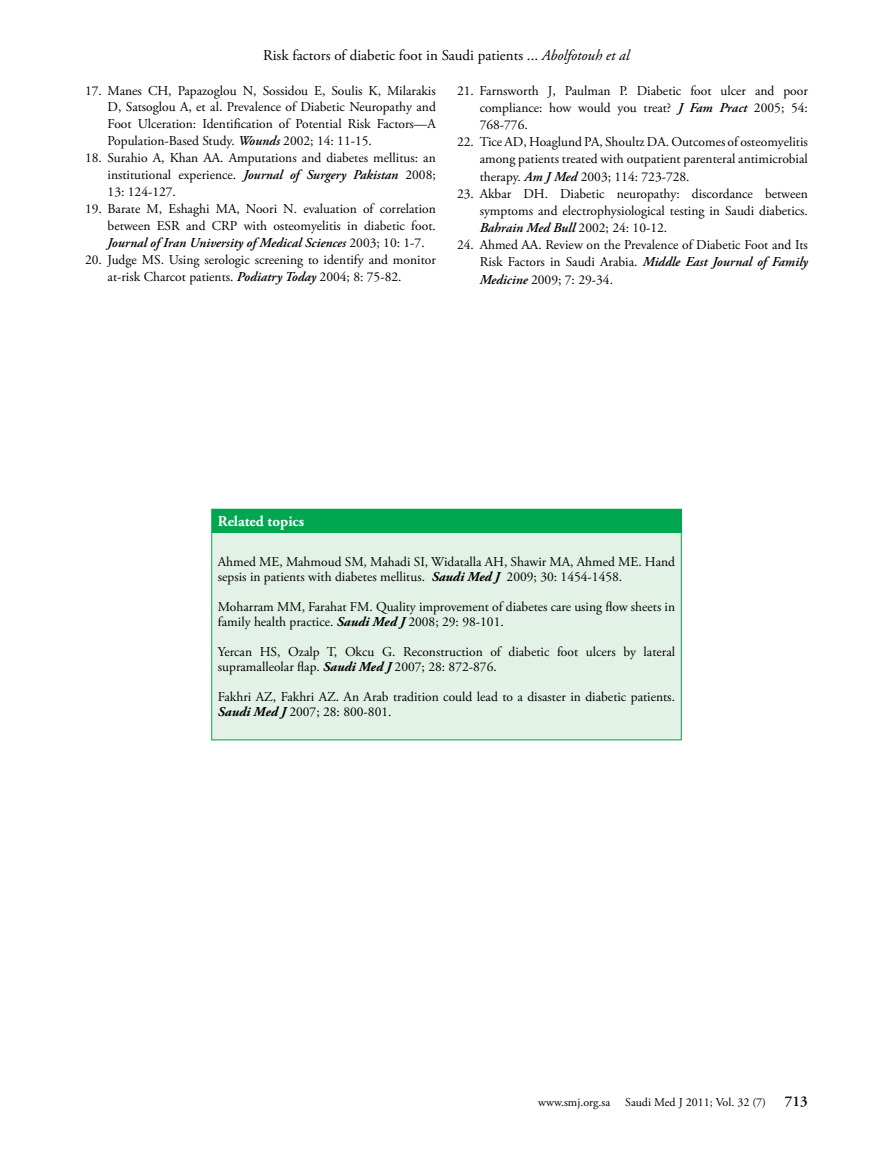
<style>
.page{position:relative;width:893px;height:1149px;background:#fff}
.page>*{position:absolute;margin:0;border:0;box-sizing:border-box;transform-origin:0 0}
.t1{font:15px "Adobe Garamond Pro";color:#000}
.t2{font:700 15px "Adobe Garamond Pro";color:#fff}
.t3{font:600 15px "Adobe Garamond Pro";color:#000}
.t4{font:13.5px/17.1px "Adobe Garamond Pro";color:#000;text-align:justify}
.t5{font:12px "Adobe Garamond Pro";color:#000}
.s1{font-style:italic}
.s2{font-weight:600;font-style:italic}
.s3{font-weight:700;font-style:italic}
</style>
<div class="page">
<div style="left:212px;top:509px;width:469px;height:23px;background:#00a650"></div>
<div style="left:212px;top:532px;width:469px;height:207px;background:#e3f2e7"></div>
<div style="left:212px;top:509px;width:469px;height:230px;border:1px solid #00a650"></div>
<p class="t1" style="left:263px;top:46px;width:368px">Risk factors of diabetic foot in Saudi patients ... <span class="s1">Abolfotouh et al</span></p>
<p class="t4" style="left:108px;top:83px;width:330px;line-height:16.6px;text-indent:-23px">17. Manes CH, Papazoglou N, Sossidou E, Soulis K, Milarakis D, Satsoglou A, et al. Prevalence of Diabetic Neuropathy and Foot Ulceration: Identification of Potential Risk Factors—A Population-Based Study. <span class="s2">Wounds</span> 2002; 14: 11-15.</p>
<p class="t4" style="left:108px;top:150px;width:330px;text-indent:-23px">18. Surahio A, Khan AA. Amputations and diabetes mellitus: an institutional experience. <span class="s2">Journal of Surgery Pakistan</span> 2008; 13: 124-127.</p>
<p class="t4" style="left:108px;top:201px;width:330px;text-indent:-23px">19. Barate M, Eshaghi MA, Noori N. evaluation of correlation between ESR and CRP with osteomyelitis in diabetic foot.<br><span class="s2">Journal of Iran University of Medical Sciences</span> 2003; 10: 1-7.</p>
<p class="t4" style="left:108px;top:252px;width:330px;text-indent:-23px">20. Judge MS. Using serologic screening to identify and monitor at-risk Charcot patients. <span class="s2">Podiatry Today</span> 2004; 8: 75-82.</p>
<p class="t4" style="left:480px;top:82px;width:330px;text-indent:-23px">21. Farnsworth J, Paulman P. Diabetic foot ulcer and poor compliance: how would you treat? <span class="s2">J Fam Pract</span> 2005; 54:<br>768-776.</p>
<p class="t4" style="left:480px;top:134px;width:330px;text-indent:-23px">22. Tice AD, Hoaglund PA, Shoultz DA. Outcomes of osteomyelitis among patients treated with outpatient parenteral antimicrobial therapy. <span class="s2">Am J Med</span> 2003; 114: 723-728.</p>
<p class="t4" style="left:480px;top:185px;width:330px;text-indent:-23px">23. Akbar DH. Diabetic neuropathy: discordance between symptoms and electrophysiological testing in Saudi diabetics.<br><span class="s2">Bahrain Med Bull</span> 2002; 24: 10-12.</p>
<p class="t4" style="left:480px;top:237px;width:330px;text-indent:-23px">24. Ahmed AA. Review on the Prevalence of Diabetic Foot and Its Risk Factors in Saudi Arabia. <span class="s2">Middle East Journal of Family Medicine</span> 2009; 7: 29-34.</p>
<p class="t2" style="left:218px;top:512px;width:88px">Related topics</p>
<p class="t4" style="left:218px;top:554px;width:459px;line-height:15px">Ahmed ME, Mahmoud SM, Mahadi SI, Widatalla AH, Shawir MA, Ahmed ME. Hand sepsis in patients with diabetes mellitus. <span class="s3">Saudi Med J</span> 2009; 30: 1454-1458.</p>
<p class="t4" style="left:218px;top:599px;width:459px;line-height:15px">Moharram MM, Farahat FM. Quality improvement of diabetes care using flow sheets in family health practice. <span class="s3">Saudi Med J</span> 2008; 29: 98-101.</p>
<p class="t4" style="left:218px;top:644px;width:459px;line-height:15px">Yercan HS, Ozalp T, Okcu G. Reconstruction of diabetic foot ulcers by lateral supramalleolar flap. <span class="s3">Saudi Med J</span> 2007; 28: 872-876.</p>
<p class="t4" style="left:218px;top:689px;width:459px;line-height:15px">Fakhri AZ, Fakhri AZ. An Arab tradition could lead to a disaster in diabetic patients.<br><span class="s3">Saudi Med J</span> 2007; 28: 800-801.</p>
<p class="t5" style="left:538px;top:1094px;width:229px">www.smj.org.sa Saudi Med J 2011; Vol. 32 (7)</p>
<p class="t3" style="left:785px;top:1092px;width:24px">713</p>
</div>
